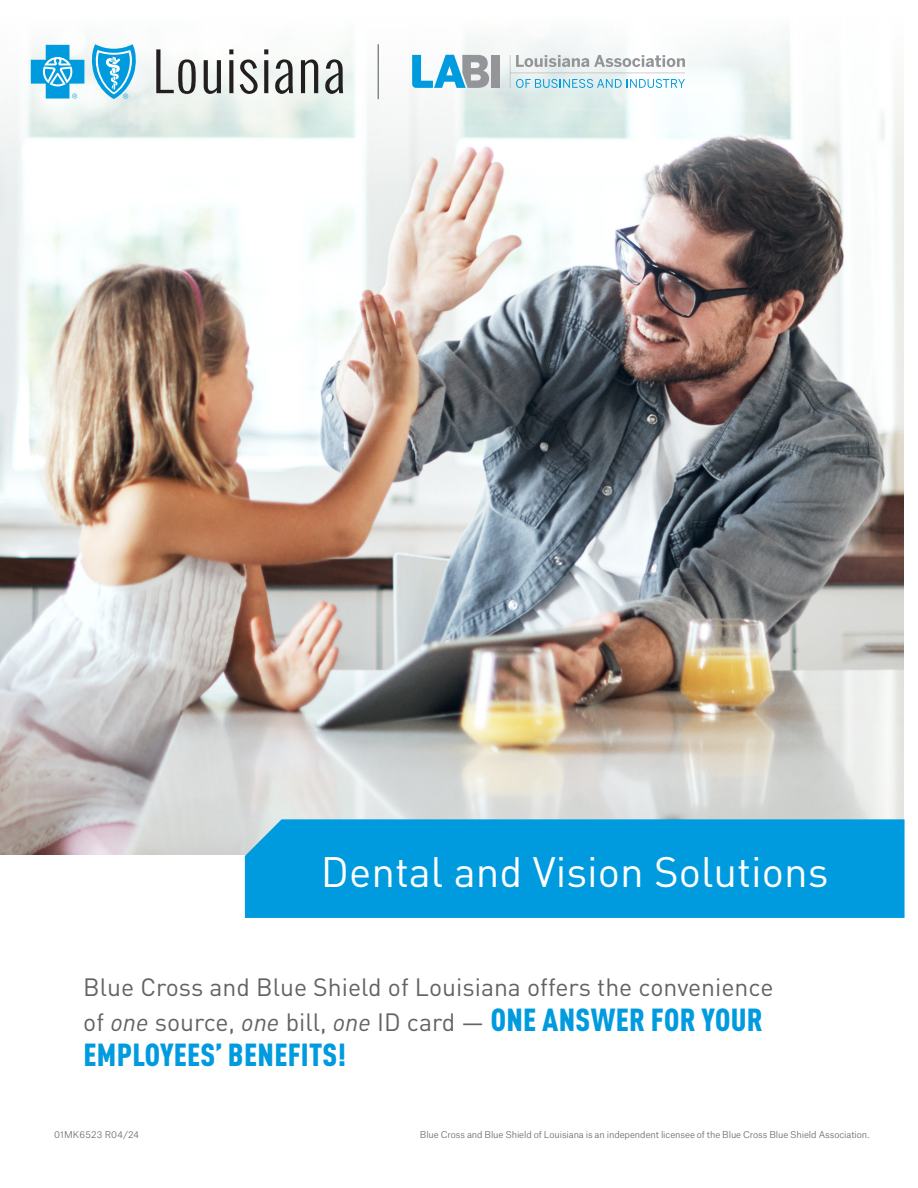
<style>
.page{position:relative;width:918px;height:1188px;background:#fff}
.page>*{position:absolute;margin:0;border:0;box-sizing:border-box;transform-origin:0 0}
.t1{font:42px "DINOT";color:#fff}
.t2{font:900 condensed 31.5px "DINOT";letter-spacing:.01em;color:#009bde}
.t3{font:24.75px/34.8px "DINOT";color:#636366}
.t4{font:300 9px "Atlas Grotesk";letter-spacing:-.005em;color:#636366}
.t5{font:300 9px "Atlas Grotesk";letter-spacing:.02em;color:#636366}
.s1{font-style:italic}
.s2{font-weight:900;font-stretch:condensed;font-size:31.5px;color:#009bde}
</style>
<div class="page">
<img style="left:1px;top:33px;width:903px;height:821px">
<div style="left:245px;top:819px;width:660px;height:99px;background:#009bde"></div>
<svg style="left:156px;top:49px;width:40px;height:45px"></svg>
<svg style="left:204px;top:60px;width:17px;height:34px"></svg>
<svg style="left:229px;top:49px;width:4px;height:5px"></svg>
<svg style="left:229px;top:60px;width:4px;height:33px"></svg>
<svg style="left:240px;top:59px;width:18px;height:35px"></svg>
<svg style="left:264px;top:49px;width:4px;height:5px"></svg>
<svg style="left:264px;top:60px;width:4px;height:33px"></svg>
<svg style="left:275px;top:59px;width:18px;height:35px"></svg>
<svg style="left:301px;top:59px;width:17px;height:34px"></svg>
<svg style="left:325px;top:59px;width:18px;height:35px"></svg>
<svg style="left:31px;top:45px;width:53px;height:54px"></svg>
<svg style="left:91px;top:44px;width:46px;height:55px"></svg>
<svg style="left:510px;top:55px;width:175px;height:33px"></svg>
<div style="left:491px;top:55px;width:9px;height:33px;background:#939598"></div>
<svg style="left:412px;top:55px;width:77px;height:33px"></svg>
<hr style="left:378px;top:44px;width:1px;height:55px;background:#636366">
<h1 class="t1" style="left:321px;top:840px;width:509px">Dental and Vision Solutions</h1>
<p class="t3" style="left:83px;top:968px;width:692px">Blue Cross and Blue Shield of Louisiana offers the convenience of <span class="s1">one</span> source, <span class="s1">one</span> bill, <span class="s1">one</span> ID card — <span class="s2">ONE ANSWER FOR YOUR</span></p>
<p class="t2" style="left:83px;top:1031px;width:264px">EMPLOYEES’ BENEFITS!</p>
<p class="t5" style="left:54px;top:1127px;width:87px">01MK6523 R04/24</p>
<p class="t4" style="left:420px;top:1127px;width:451px">Blue Cross and Blue Shield of Louisiana is an independent licensee of the Blue Cross Blue Shield Association.</p>
</div>
